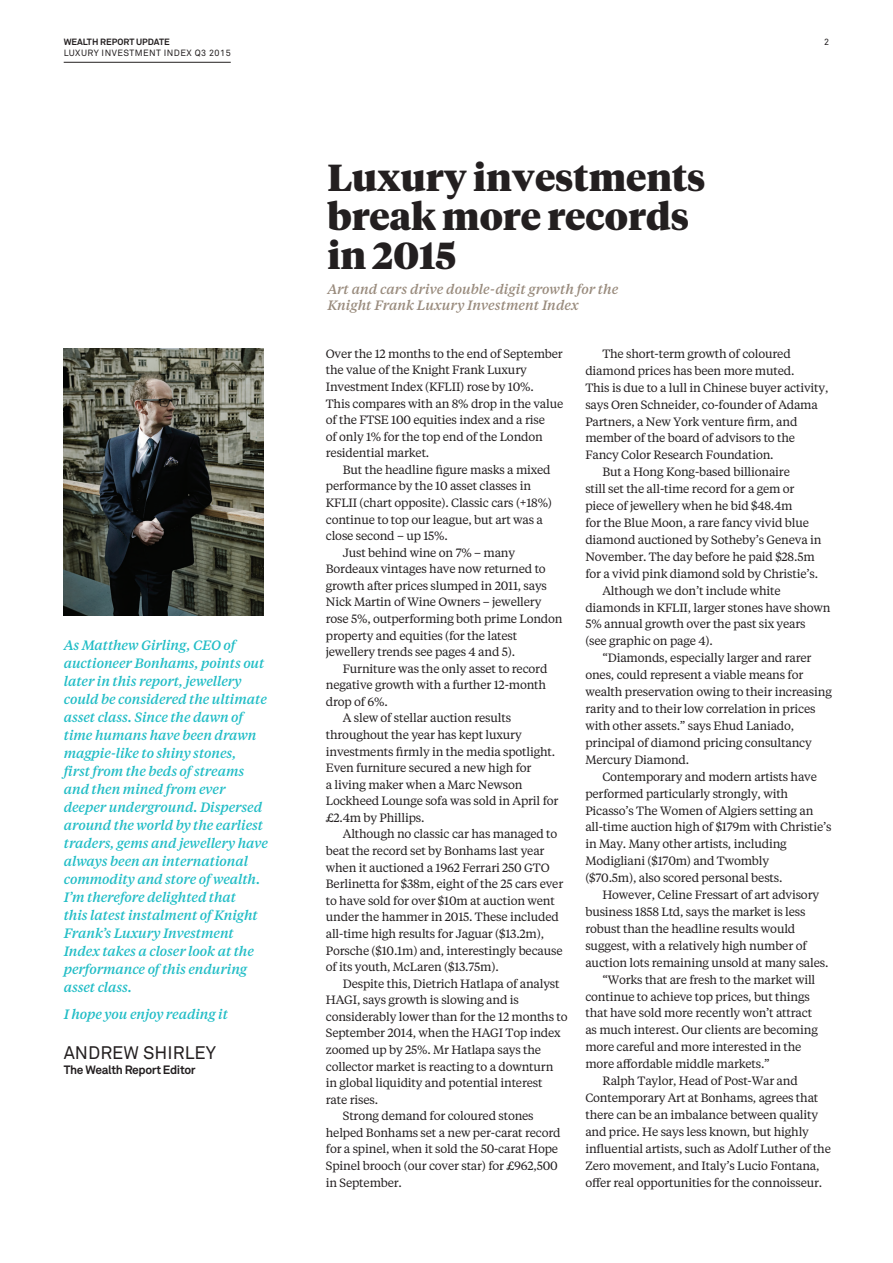
<style>
.page{position:relative;width:893px;height:1263px;background:#fff}
.page>*{position:absolute;margin:0;border:0;box-sizing:border-box;transform-origin:0 0}
.t1{font:900 37.5px/39px "Tiempos Headline";color:#231f20}
.t2{font:18px "Akkurat";color:#231f20}
.t3{font:italic 500 13.5px/18px "Tiempos Text";letter-spacing:-.01em;color:#21bdc6}
.t4{font:italic 500 13.5px/16.5px "Tiempos Text";color:#998b7d}
.t5{font:12px/16.5px "Tiempos Text";letter-spacing:-.015em;color:#231f20}
.t6{font:700 12px "Akkurat";letter-spacing:-.03em;color:#231f20}
.t7{font:9px "Akkurat";letter-spacing:.05em;color:#231f20}
.t8{font:700 9px "Akkurat";color:#231f20}
</style>
<div class="page">
<img style="left:64px;top:349px;width:200px;height:266px">
<hr style="left:64px;top:62px;width:167px;height:1px;background:#231f20">
<p class="t8" style="left:64px;top:37px;width:108px">WEALTH REPORT UPDATE</p>
<p class="t7" style="left:64px;top:47px;width:169px">LUXURY INVESTMENT INDEX Q3 2015</p>
<p class="t3" style="left:64px;top:636px;width:206px">As Matthew Girling, CEO of auctioneer Bonhams, points out later in this report, jewellery could be considered the ultimate asset class. Since the dawn of time humans have been drawn magpie-like to shiny stones,<br>first from the beds of streams and then mined from ever deeper underground. Dispersed around the world by the earliest traders, gems and jewellery have always been an international commodity and store of wealth.<br>I’m therefore delighted that<br>this latest instalment of Knight<br>Frank’s Luxury Investment<br>Index takes a closer look at the performance of this enduring asset class.</p>
<p class="t3" style="left:64px;top:1004px;width:166px">I hope you enjoy reading it</p>
<h2 class="t2" style="left:64px;top:1042px;width:154px">ANDREW SHIRLEY</h2>
<p class="t6" style="left:64px;top:1063px;width:133px">The Wealth Report Editor</p>
<h1 class="t1" style="left:327px;top:156px;width:380px">Luxury investments break more records in 2015</h1>
<p class="t4" style="left:327px;top:280px;width:293px">Art and cars drive double-digit growth for the<br>Knight Frank Luxury Investment Index</p>
<p class="t7" style="left:824px;top:37px;width:7px">2</p>
<p class="t5" style="left:326px;top:345px;width:239px">Over the 12 months to the end of September the value of the Knight Frank Luxury Investment Index (KFLII) rose by 10%.<br>This compares with an 8% drop in the value of the FTSE 100 equities index and a rise<br>of only 1% for the top end of the London residential market.</p>
<p class="t5" style="left:343px;top:461px;width:209px">But the headline figure masks a mixed</p>
<p class="t5" style="left:326px;top:477px;width:207px">performance by the 10 asset classes in</p>
<p class="t5" style="left:326px;top:494px;width:228px">KFLII (chart opposite). Classic cars (+18%)</p>
<p class="t5" style="left:326px;top:510px;width:219px">continue to top our league, but art was a</p>
<p class="t5" style="left:326px;top:527px;width:124px">close second – up 15%.</p>
<p class="t5" style="left:343px;top:544px;width:174px">Just behind wine on 7% – many</p>
<p class="t5" style="left:326px;top:560px;width:221px">Bordeaux vintages have now returned to</p>
<p class="t5" style="left:326px;top:577px;width:223px">growth after prices slumped in 2011, says</p>
<p class="t5" style="left:326px;top:593px;width:217px">Nick Martin of Wine Owners – jewellery</p>
<p class="t5" style="left:326px;top:610px;width:238px">rose 5%, outperforming both prime London</p>
<p class="t5" style="left:326px;top:626px;width:193px">property and equities (for the latest</p>
<p class="t5" style="left:326px;top:643px;width:191px">jewellery trends see pages 4 and 5).</p>
<p class="t5" style="left:343px;top:660px;width:206px">Furniture was the only asset to record</p>
<p class="t5" style="left:326px;top:676px;width:222px">negative growth with a further 12-month</p>
<p class="t5" style="left:326px;top:693px;width:64px">drop of 6%.</p>
<p class="t5" style="left:343px;top:709px;width:170px">A slew of stellar auction results</p>
<p class="t5" style="left:326px;top:726px;width:197px">throughout the year has kept luxury</p>
<p class="t5" style="left:326px;top:742px;width:231px">investments firmly in the media spotlight.</p>
<p class="t5" style="left:326px;top:759px;width:207px">Even furniture secured a new high for</p>
<p class="t5" style="left:326px;top:776px;width:198px">a living maker when a Marc Newson</p>
<p class="t5" style="left:326px;top:792px;width:234px">Lockheed Lounge sofa was sold in April for</p>
<p class="t5" style="left:326px;top:809px;width:100px">£2.4m by Phillips.</p>
<p class="t5" style="left:343px;top:825px;width:216px">Although no classic car has managed to</p>
<p class="t5" style="left:326px;top:842px;width:220px">beat the record set by Bonhams last year</p>
<p class="t5" style="left:326px;top:858px;width:225px">when it auctioned a 1962 Ferrari 250 GTO</p>
<p class="t5" style="left:326px;top:875px;width:239px">Berlinetta for $38m, eight of the 25 cars ever</p>
<p class="t5" style="left:326px;top:892px;width:230px">to have sold for over $10m at auction went</p>
<p class="t5" style="left:326px;top:908px;width:235px">under the hammer in 2015. These included</p>
<p class="t5" style="left:326px;top:925px;width:220px">all-time high results for Jaguar ($13.2m),</p>
<p class="t5" style="left:326px;top:941px;width:238px">Porsche ($10.1m) and, interestingly because</p>
<p class="t5" style="left:326px;top:958px;width:174px">of its youth, McLaren ($13.75m).</p>
<p class="t5" style="left:343px;top:975px;width:218px">Despite this, Dietrich Hatlapa of analyst</p>
<p class="t5" style="left:326px;top:991px;width:195px">HAGI, says growth is slowing and is</p>
<p class="t5" style="left:326px;top:1008px;width:243px">considerably lower than for the 12 months to</p>
<p class="t5" style="left:326px;top:1024px;width:236px">September 2014, when the HAGI Top index</p>
<p class="t5" style="left:326px;top:1041px;width:217px">zoomed up by 25%. Mr Hatlapa says the</p>
<p class="t5" style="left:326px;top:1057px;width:229px">collector market is reacting to a downturn</p>
<p class="t5" style="left:326px;top:1074px;width:218px">in global liquidity and potential interest</p>
<p class="t5" style="left:326px;top:1091px;width:54px">rate rises.</p>
<p class="t5" style="left:343px;top:1107px;width:192px">Strong demand for coloured stones</p>
<p class="t5" style="left:326px;top:1124px;width:236px">helped Bonhams set a new per-carat record</p>
<p class="t5" style="left:326px;top:1140px;width:234px">for a spinel, when it sold the 50-carat Hope</p>
<p class="t5" style="left:326px;top:1157px;width:234px">Spinel brooch (our cover star) for £962,500</p>
<p class="t5" style="left:326px;top:1173px;width:78px">in September.</p>
<p class="t5" style="left:602px;top:345px;width:190px">The short-term growth of coloured</p>
<p class="t5" style="left:585px;top:362px;width:211px">diamond prices has been more muted.</p>
<p class="t5" style="left:585px;top:379px;width:244px">This is due to a lull in Chinese buyer activity,</p>
<p class="t5" style="left:585px;top:396px;width:234px">says Oren Schneider, co-founder of Adama</p>
<p class="t5" style="left:585px;top:412px;width:214px">Partners, a New York venture firm, and</p>
<p class="t5" style="left:585px;top:429px;width:211px">member of the board of advisors to the</p>
<p class="t5" style="left:585px;top:446px;width:190px">Fancy Color Research Foundation.</p>
<p class="t5" style="left:602px;top:463px;width:189px">But a Hong Kong-based billionaire</p>
<p class="t5" style="left:585px;top:480px;width:211px">still set the all-time record for a gem or</p>
<p class="t5" style="left:585px;top:497px;width:209px">piece of jewellery when he bid $48.4m</p>
<p class="t5" style="left:585px;top:514px;width:225px">for the Blue Moon, a rare fancy vivid blue</p>
<p class="t5" style="left:585px;top:531px;width:238px">diamond auctioned by Sotheby’s Geneva in</p>
<p class="t5" style="left:585px;top:548px;width:231px">November. The day before he paid $28.5m</p>
<p class="t5" style="left:585px;top:565px;width:234px">for a vivid pink diamond sold by Christie’s.</p>
<p class="t5" style="left:602px;top:582px;width:180px">Although we don’t include white</p>
<p class="t5" style="left:585px;top:598px;width:247px">diamonds in KFLII, larger stones have shown</p>
<p class="t5" style="left:585px;top:615px;width:222px">5% annual growth over the past six years</p>
<p class="t5" style="left:585px;top:632px;width:129px">(see graphic on page 4).</p>
<p class="t5" style="left:602px;top:649px;width:211px">“Diamonds, especially larger and rarer</p>
<p class="t5" style="left:585px;top:666px;width:219px">ones, could represent a viable means for</p>
<p class="t5" style="left:585px;top:683px;width:248px">wealth preservation owing to their increasing</p>
<p class="t5" style="left:585px;top:700px;width:232px">rarity and to their low correlation in prices</p>
<p class="t5" style="left:585px;top:717px;width:210px">with other assets.” says Ehud Laniado,</p>
<p class="t5" style="left:585px;top:734px;width:228px">principal of diamond pricing consultancy</p>
<p class="t5" style="left:585px;top:751px;width:105px">Mercury Diamond.</p>
<p class="t5" style="left:602px;top:768px;width:216px">Contemporary and modern artists have</p>
<p class="t5" style="left:585px;top:784px;width:204px">performed particularly strongly, with</p>
<p class="t5" style="left:585px;top:801px;width:230px">Picasso’s The Women of Algiers setting an</p>
<p class="t5" style="left:585px;top:818px;width:248px">all-time auction high of $179m with Christie’s</p>
<p class="t5" style="left:585px;top:835px;width:203px">in May. Many other artists, including</p>
<p class="t5" style="left:585px;top:852px;width:185px">Modigliani ($170m) and Twombly</p>
<p class="t5" style="left:585px;top:869px;width:199px">($70.5m), also scored personal bests.</p>
<p class="t5" style="left:602px;top:886px;width:218px">However, Celine Fressart of art advisory</p>
<p class="t5" style="left:585px;top:903px;width:222px">business 1858 Ltd, says the market is less</p>
<p class="t5" style="left:585px;top:920px;width:211px">robust than the headline results would</p>
<p class="t5" style="left:585px;top:937px;width:223px">suggest, with a relatively high number of</p>
<p class="t5" style="left:585px;top:954px;width:245px">auction lots remaining unsold at many sales.</p>
<p class="t5" style="left:602px;top:970px;width:214px">“Works that are fresh to the market will</p>
<p class="t5" style="left:585px;top:987px;width:226px">continue to achieve top prices, but things</p>
<p class="t5" style="left:585px;top:1004px;width:228px">that have sold more recently won’t attract</p>
<p class="t5" style="left:585px;top:1021px;width:234px">as much interest. Our clients are becoming</p>
<p class="t5" style="left:585px;top:1038px;width:218px">more careful and more interested in the</p>
<p class="t5" style="left:585px;top:1055px;width:186px">more affordable middle markets.”</p>
<p class="t5" style="left:602px;top:1072px;width:197px">Ralph Taylor, Head of Post-War and</p>
<p class="t5" style="left:585px;top:1089px;width:234px">Contemporary Art at Bonhams, agrees that</p>
<p class="t5" style="left:585px;top:1106px;width:234px">there can be an imbalance between quality</p>
<p class="t5" style="left:585px;top:1123px;width:225px">and price. He says less known, but highly</p>
<p class="t5" style="left:585px;top:1140px;width:247px">influential artists, such as Adolf Luther of the</p>
<p class="t5" style="left:585px;top:1156px;width:236px">Zero movement, and Italy’s Lucio Fontana,</p>
<p class="t5" style="left:585px;top:1173px;width:238px">offer real opportunities for the connoisseur.</p>
</div>
